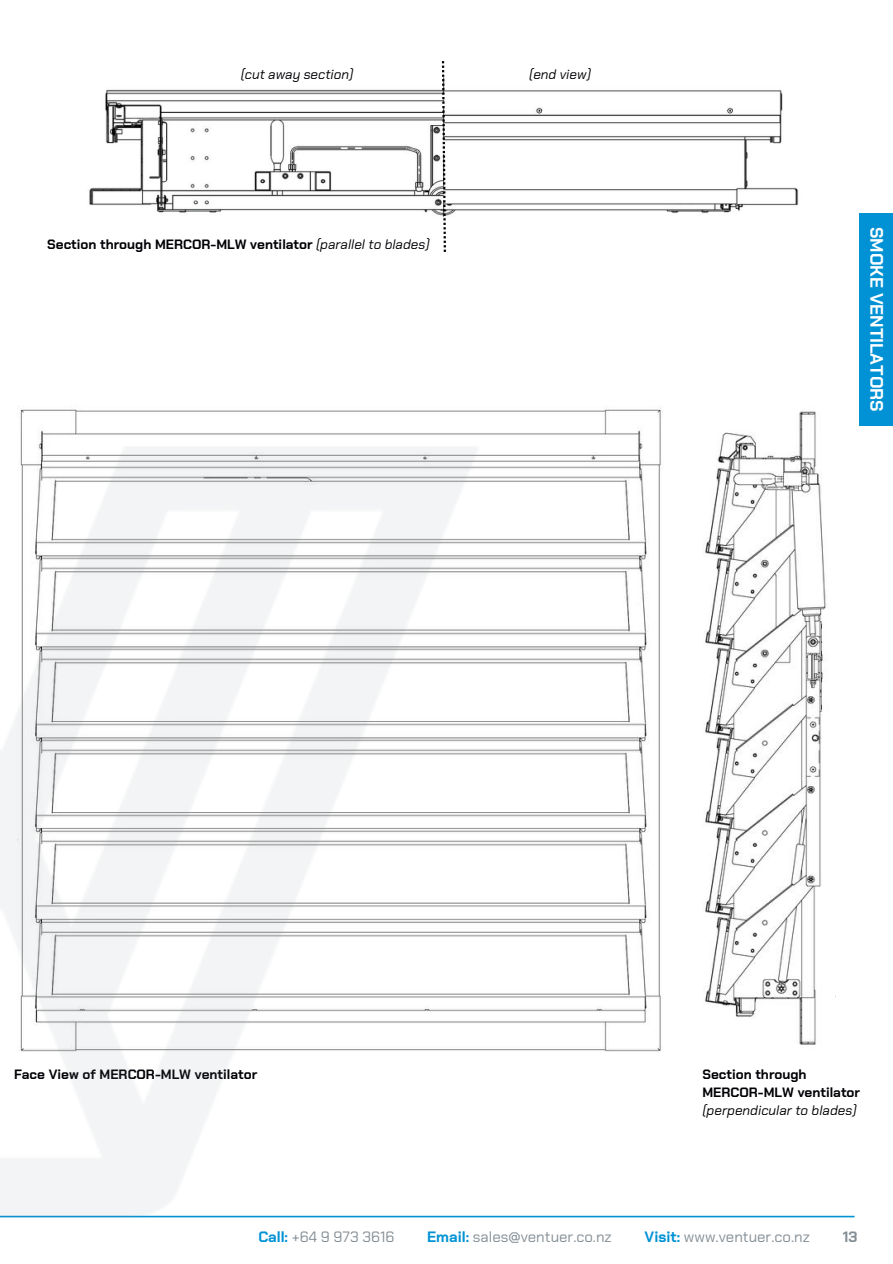
<style>
.page{position:relative;width:893px;height:1264px;background:#fff}
.page>*{position:absolute;margin:0;border:0;box-sizing:border-box;transform-origin:0 0}
.t1{font:700 18px "Chakra Petch";color:#fff}
.t2{font:15px "Chakra Petch";color:#858f96}
.t3{font:700 15px "Chakra Petch";color:#858f96}
.t4{font:700 13.5px/18px "Chakra Petch";color:#000005}
.t5{font:italic 13.5px "Chakra Petch";color:#000005}
.s1{font-weight:400;font-style:italic}
.s2{font-weight:700;color:#0092d4}
</style>
<div class="page">
<svg style="left:0;top:1215px;width:854px;height:2px"></svg>
<div style="left:859px;top:213px;width:33px;height:212px;background:#0092d4"></div>
<img style="left:89px;top:89px;width:710px;height:127px">
<img style="left:555px;top:408px;width:108px;height:644px">
<img style="left:704px;top:411px;width:124px;height:634px">
<svg style="left:442px;top:61px;width:4px;height:191px"></svg>
<img style="left:0;top:406px;width:555px;height:810px">
<p class="t5" style="left:241px;top:67px;width:114px">(cut away section)</p>
<p class="t5" style="left:529px;top:67px;width:63px">(end view)</p>
<p class="t4" style="left:47px;top:235px;width:384px">Section through MERCOR-MLW ventilator <span class="s1">(parallel to blades)</span></p>
<h1 class="t1" style="left:887px;top:227px;width:186px;rotate:90deg">SMOKE VENTILATORS</h1>
<p class="t4" style="left:14px;top:1065px;width:244px">Face View of MERCOR-MLW ventilator</p>
<p class="t4" style="left:702px;top:1065px;width:159px">Section through<br>MERCOR-MLW ventilator</p>
<p class="t5" style="left:702px;top:1102px;width:155px">(perpendicular to blades)</p>
<p class="t2" style="left:258px;top:1227px;width:137px"><span class="s2">Call:</span> +64 9 973 3616</p>
<p class="t2" style="left:427px;top:1227px;width:186px"><span class="s2">Email:</span> sales@ventuer.co.nz</p>
<p class="t2" style="left:644px;top:1227px;width:167px"><span class="s2">Visit:</span> www.ventuer.co.nz</p>
<p class="t3" style="left:842px;top:1227px;width:16px">13</p>
</div>
